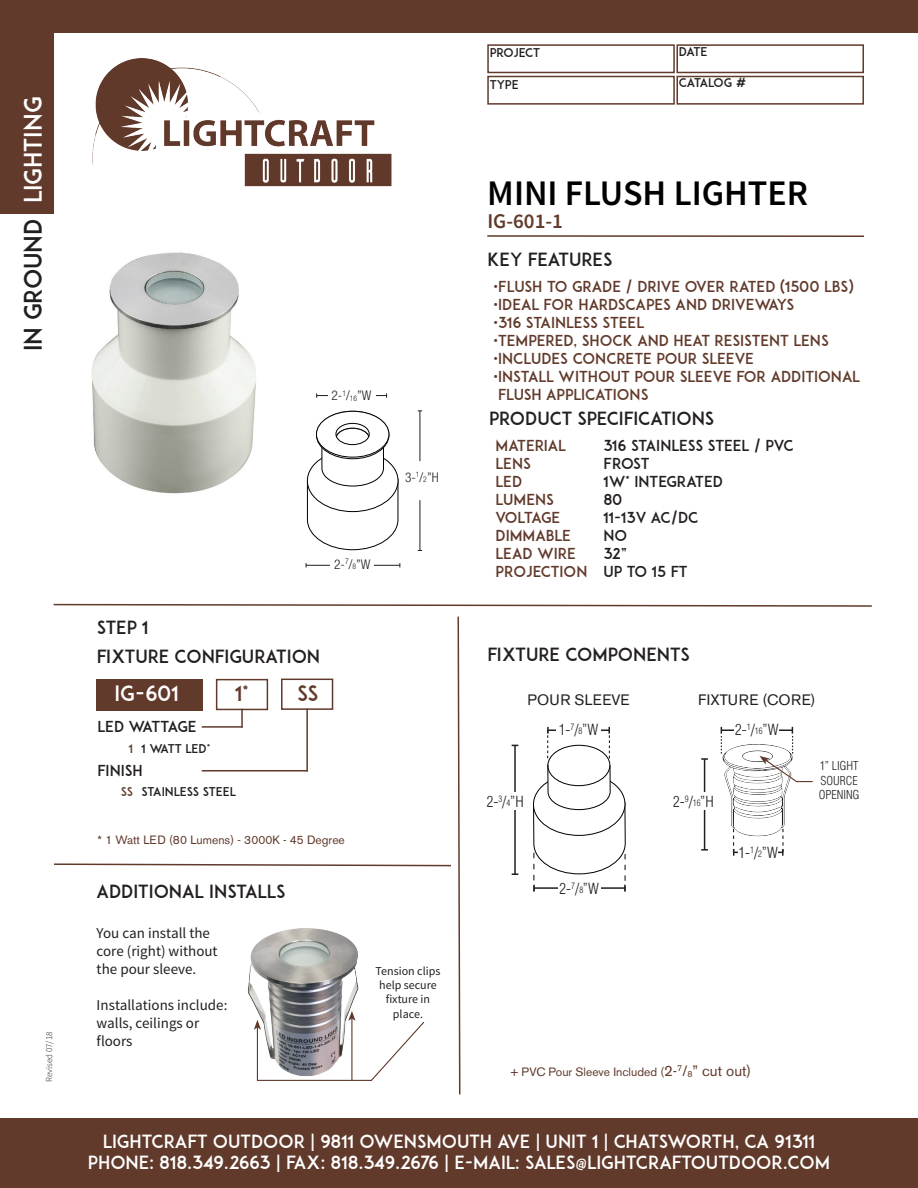
<style>
.page{position:relative;width:918px;height:1188px;background:#fff}
.page>*{position:absolute;margin:0;border:0;box-sizing:border-box;transform-origin:0 0}
.t1{font:600 36px "Source Sans Pro";color:#000}
.t2{font:24px "ADAM.CGPRO";letter-spacing:-.005em;color:#231f20}
.t3{font:24px "ADAM.CGPRO";color:#fff}
.t4{font:600 21px "Source Sans Pro";color:#613a2b}
.t5{font:21px "ADAM.CGPRO";color:#fff}
.t6{font:21px "ADAM.CGPRO";color:#613a2b}
.t7{font:18px "ADAM.CGPRO";color:#fff}
.t8{font:18px "ADAM.CGPRO";color:#231f20}
.t9{font:15px/18px "ADAM.CGPRO";color:#613a2b}
.t10{font:15px/18px "Source Sans Pro";color:#231f20}
.t11{font:15px "ADAM.CGPRO";color:#231f20}
.t12{font:300 condensed 15px "Helvetica";color:#231f20}
.t13{font:15px "Akzidenz Grotesk BE";letter-spacing:.02em;color:#231f20}
.t14{font:15px "ADAM.CGPRO";letter-spacing:-.035em;color:#231f20}
.t15{font:15px "ADAM.CGPRO";letter-spacing:-.06em;color:#613a2b}
.t16{font:300 condensed 13.35px "Helvetica Neue LT Std";color:#231f20}
.t17{font:12px "Akzidenz Grotesk BE";color:#613a2b}
.t18{font:12px "ADAM.CGPRO";color:#231f20}
.t19{font:12px/14.4px "Source Sans Pro";color:#231f20;text-align:center}
.t20{font:300 condensed 12px "Helvetica";color:#231f20}
.t21{font:12px "ADAM.CGPRO";letter-spacing:-.025em;color:#231f20}
.t22{font:12px "ADAM.CGPRO";color:#613a2b}
.t23{font:300 9px "Source Sans Pro";color:#231f20}
.s1{font-size:7.8px}
.s2{font-size:8.7px}
.s3{font-size:15px}
</style>
<div class="page">
<div style="left:487px;top:44px;width:188px;height:29px;border:2px solid #613a2b"></div>
<div style="left:487px;top:76px;width:188px;height:29px;border:2px solid #613a2b"></div>
<div style="left:676px;top:44px;width:188px;height:29px;border:2px solid #613a2b"></div>
<div style="left:676px;top:76px;width:188px;height:29px;border:2px solid #613a2b"></div>
<div style="left:0;top:1119px;width:918px;height:69px;background:#613a2b"></div>
<div style="left:0;top:0;width:918px;height:32px;background:#613a2b"></div>
<div style="left:0;top:0;width:54px;height:214px;background:#613a2b"></div>
<svg style="left:53px;top:603px;width:819px;height:4px"></svg>
<hr style="left:487px;top:235px;width:377px;height:2px;background:#613a2b">
<img style="left:92px;top:58px;width:300px;height:129px">
<img style="left:91px;top:252px;width:165px;height:242px">
<svg style="left:307px;top:423px;width:91px;height:127px"></svg>
<svg style="left:336px;top:428px;width:33px;height:17px"></svg>
<div style="left:336px;top:428px;width:33px;height:17px;border:1px solid #000;border-radius:50%"></div>
<hr style="left:306px;top:565px;width:35px;height:1px;background:#231f20">
<hr style="left:365px;top:565px;width:35px;height:1px;background:#231f20">
<hr style="left:419px;top:411px;width:1px;height:50px;background:#231f20">
<hr style="left:419px;top:500px;width:1px;height:50px;background:#231f20">
<div style="left:330px;top:559px;width:44px;height:12px;background:#fff"></div>
<svg style="left:316px;top:393px;width:12px;height:5px"></svg>
<svg style="left:376px;top:393px;width:11px;height:5px"></svg>
<svg style="left:533px;top:764px;width:93px;height:127px"></svg>
<hr style="left:548px;top:730px;width:61px;height:1px;background:#231f20">
<div style="left:556px;top:721px;width:45px;height:17px;background:#fff"></div>
<svg style="left:547px;top:727px;width:2px;height:31px"></svg>
<svg style="left:608px;top:727px;width:2px;height:31px"></svg>
<svg style="left:54px;top:616px;width:407px;height:479px"></svg>
<svg style="left:721px;top:727px;width:91px;height:129px"></svg>
<hr style="left:704px;top:759px;width:1px;height:91px;background:#231f20">
<svg style="left:701px;top:758px;width:7px;height:2px"></svg>
<svg style="left:701px;top:849px;width:7px;height:2px"></svg>
<div style="left:671px;top:792px;width:45px;height:18px;background:#fff"></div>
<hr style="left:514px;top:745px;width:2px;height:129px;background:#231f20">
<svg style="left:512px;top:873px;width:6px;height:2px"></svg>
<div style="left:483px;top:792px;width:44px;height:18px;background:#fff"></div>
<p class="t3" style="left:18px;top:203px;width:109px;rotate:-90deg">LIGHTING</p>
<p class="t2" style="left:18px;top:351px;width:134px;rotate:-90deg">IN GROUND</p>
<p class="t23" style="left:44px;top:1082px;width:52px;rotate:-90deg">Revised 07/18</p>
<p class="t18" style="left:490px;top:46px;width:52px">PROJECT</p>
<p class="t18" style="left:490px;top:78px;width:30px">TYPE</p>
<p class="t18" style="left:679px;top:44px;width:30px">DATE</p>
<p class="t21" style="left:679px;top:75px;width:69px">CATALOG #</p>
<p class="t1" style="left:487px;top:170px;width:322px">MINI FLUSH LIGHTER</p>
<p class="t4" style="left:487px;top:208px;width:77px">IG-601-1</p>
<p class="t16" style="left:332px;top:388px;width:42px">2-<sup>1</sup>/<span class="s1">16</span>”W</p>
<p class="t16" style="left:334px;top:556px;width:38px">2-<sup>7</sup>/<span class="s1">8</span>”W</p>
<p class="t8" style="left:97px;top:617px;width:53px">STEP 1</p>
<p class="t8" style="left:97px;top:646px;width:225px">FIXTURE CONFIGURATION</p>
<p class="t5" style="left:115px;top:681px;width:66px">IG-601</p>
<p class="t14" style="left:98px;top:718px;width:100px">LED WATTAGE</p>
<p class="t22" style="left:129px;top:741px;width:6px">1</p>
<p class="t18" style="left:141px;top:741px;width:70px">1 WATT LED*</p>
<p class="t6" style="left:235px;top:681px;width:15px">1*</p>
<p class="t6" style="left:297px;top:681px;width:23px">SS</p>
<p class="t11" style="left:98px;top:762px;width:47px">FINISH</p>
<p class="t22" style="left:121px;top:785px;width:14px">SS</p>
<p class="t18" style="left:141px;top:785px;width:96px">STAINLESS STEEL</p>
<p class="t17" style="left:98px;top:832px;width:249px">* 1 Watt LED (80 Lumens) - 3000K - 45 Degree</p>
<p class="t16" style="left:405px;top:469px;width:35px">3-<sup>1</sup>/<span class="s1">2</span>”H</p>
<p class="t8" style="left:97px;top:881px;width:191px">ADDITIONAL INSTALLS</p>
<p class="t10" style="left:97px;top:924px;width:123px">You can install the core (right) without the pour sleeve.</p>
<p class="t10" style="left:97px;top:996px;width:132px">Installations include:</p>
<p class="t10" style="left:97px;top:1014px;width:104px">walls, ceilings or floors</p>
<p class="t19" style="left:376px;top:964px;width:66px">Tension clips help secure fixture in place.</p>
<p class="t8" style="left:487px;top:248px;width:127px">KEY FEATURES</p>
<p class="t9" style="left:494px;top:277px;width:362px">•FLUSH TO GRADE / DRIVE OVER RATED (1500 LBS)</p>
<p class="t9" style="left:494px;top:295px;width:302px">•IDEAL FOR HARDSCAPES AND DRIVEWAYS</p>
<p class="t9" style="left:494px;top:313px;width:152px">•316 STAINLESS STEEL</p>
<p class="t9" style="left:494px;top:331px;width:337px">•TEMPERED, SHOCK AND HEAT RESISTENT LENS</p>
<p class="t9" style="left:494px;top:349px;width:262px">•INCLUDES CONCRETE POUR SLEEVE</p>
<p class="t9" style="left:498px;top:367px;width:363px;text-indent:-4px">•INSTALL WITHOUT POUR SLEEVE FOR ADDITIONAL<br>FLUSH APPLICATIONS</p>
<p class="t8" style="left:489px;top:407px;width:227px">PRODUCT SPECIFICATIONS</p>
<p class="t9" style="left:496px;top:437px;width:72px">MATERIAL</p>
<p class="t9" style="left:496px;top:455px;width:37px">LENS</p>
<p class="t9" style="left:496px;top:473px;width:28px">LED</p>
<p class="t9" style="left:496px;top:491px;width:60px">LUMENS</p>
<p class="t15" style="left:496px;top:509px;width:66px">VOLTAGE</p>
<p class="t9" style="left:496px;top:527px;width:77px">DIMMABLE</p>
<p class="t9" style="left:496px;top:545px;width:82px">LEAD WIRE</p>
<p class="t9" style="left:496px;top:563px;width:93px">PROJECTION</p>
<p class="t11" style="left:603px;top:437px;width:192px">316 STAINLESS STEEL / PVC</p>
<p class="t11" style="left:603px;top:455px;width:48px">FROST</p>
<p class="t11" style="left:603px;top:473px;width:121px">1W* INTEGRATED</p>
<p class="t11" style="left:603px;top:491px;width:20px">80</p>
<p class="t11" style="left:603px;top:509px;width:97px">11-13V AC/DC</p>
<p class="t11" style="left:603px;top:527px;width:25px">NO</p>
<p class="t11" style="left:603px;top:545px;width:26px">32”</p>
<p class="t11" style="left:603px;top:563px;width:86px">UP TO 15 FT</p>
<p class="t8" style="left:487px;top:644px;width:204px">FIXTURE COMPONENTS</p>
<p class="t13" style="left:527px;top:691px;width:104px">POUR SLEEVE</p>
<p class="t12" style="left:559px;top:720px;width:41px">1-<sup>7</sup>/<span class="s2">8</span>”W</p>
<p class="t13" style="left:698px;top:691px;width:119px">FIXTURE (CORE)</p>
<p class="t12" style="left:735px;top:720px;width:45px">2-<sup>1</sup>/<span class="s2">16</span>”W</p>
<p class="t12" style="left:487px;top:792px;width:38px">2-<sup>3</sup>/<span class="s2">4</span>”H</p>
<p class="t12" style="left:560px;top:879px;width:41px">2-<sup>7</sup>/<span class="s2">8</span>”W</p>
<p class="t12" style="left:673px;top:792px;width:42px">2-<sup>9</sup>/<span class="s2">16</span>”H</p>
<p class="t12" style="left:739px;top:843px;width:41px">1-<sup>1</sup>/<span class="s2">2</span>”W</p>
<p class="t20" style="left:820px;top:758px;width:40px">1” LIGHT</p>
<p class="t20" style="left:820px;top:773px;width:39px">SOURCE</p>
<p class="t20" style="left:819px;top:787px;width:42px">OPENING</p>
<p class="t17" style="left:510px;top:1065px;width:242px">+ PVC Pour Sleeve Included (<span class="s3">2-</span><sup>7</sup><span class="s3">/</span><span class="s2">8</span><span class="s3">”</span> <span class="s3">cut out)</span></p>
<p class="t7" style="left:103px;top:1130px;width:714px">LIGHTCRAFT OUTDOOR | 9811 OWENSMOUTH AVE | UNIT 1 | CHATSWORTH, CA 91311</p>
<p class="t7" style="left:88px;top:1152px;width:744px">PHONE: 818.349.2663 | FAX: 818.349.2676 | E-MAIL: SALES@LIGHTCRAFTOUTDOOR.COM</p>
</div>
